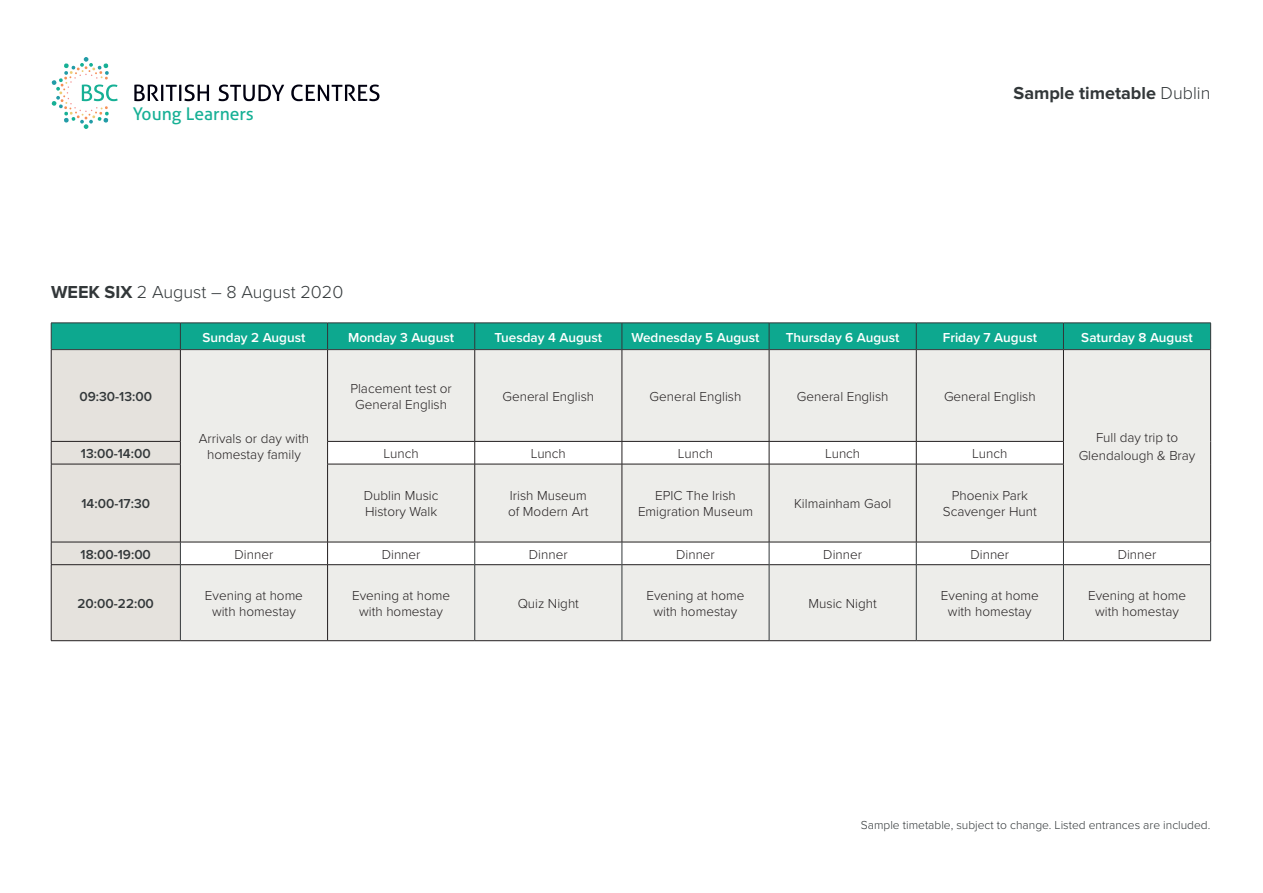
<style>
.page{position:relative;width:1263px;height:893px;background:#fff}
.page>*{position:absolute;margin:0;border:0;box-sizing:border-box;transform-origin:0 0}
.t1{font:300 18px "Proxima Nova";color:#323739}
.t2{font:700 18px "Proxima Nova";color:#323739}
.t3{font:17.55px "Aller";color:#16b095}
.t4{font:300 13.5px/16.2px "Proxima Nova";color:#231f20;text-align:center}
.t5{font:600 13.5px "Proxima Nova";color:#fff}
.t6{font:600 13.5px "Proxima Nova";color:#323739}
.t7{font:300 12px "Proxima Nova";color:#323739}
.s1{font-weight:700}
.s2{font-weight:300}
</style>
<div class="page">
<svg style="left:134px;top:85px;width:75px;height:16px"></svg>
<svg style="left:218px;top:85px;width:66px;height:16px"></svg>
<svg style="left:291px;top:85px;width:88px;height:16px"></svg>
<svg style="left:51px;top:57px;width:67px;height:72px"></svg>
<svg style="left:51px;top:323px;width:1160px;height:318px;background:#d7e3df"></svg>
<hr style="left:180px;top:565px;width:1px;height:75px;background:#323739">
<hr style="left:474px;top:565px;width:1px;height:75px;background:#323739">
<hr style="left:622px;top:565px;width:1px;height:75px;background:#323739">
<hr style="left:769px;top:565px;width:1px;height:75px;background:#323739">
<hr style="left:916px;top:565px;width:1px;height:75px;background:#323739">
<hr style="left:1063px;top:565px;width:1px;height:75px;background:#323739">
<hr style="left:1210px;top:565px;width:1px;height:75px;background:#323739">
<hr style="left:51px;top:349px;width:129px;height:1px;background:#323739">
<hr style="left:180px;top:349px;width:148px;height:1px;background:#323739">
<hr style="left:328px;top:349px;width:147px;height:1px;background:#323739">
<hr style="left:475px;top:349px;width:147px;height:1px;background:#323739">
<hr style="left:622px;top:349px;width:147px;height:1px;background:#323739">
<hr style="left:769px;top:349px;width:147px;height:1px;background:#323739">
<hr style="left:916px;top:349px;width:147px;height:1px;background:#323739">
<hr style="left:1063px;top:349px;width:148px;height:1px;background:#323739">
<p class="t3" style="left:133px;top:104px;width:123px">Young Learners</p>
<p class="t1" style="left:51px;top:279px;width:294px"><span class="s1">WEEK SIX</span> 2 August – 8 August 2020</p>
<h1 class="t2" style="left:1013px;top:83px;width:198px">Sample timetable <span class="s2">Dublin</span></h1>
<p class="t6" style="left:79px;top:386px;width:74px">09:30-13:00</p>
<p class="t5" style="left:203px;top:327px;width:104px">Sunday 2 August</p>
<p class="t5" style="left:348px;top:327px;width:107px">Monday 3 August</p>
<p class="t5" style="left:494px;top:327px;width:109px">Tuesday 4 August</p>
<p class="t5" style="left:631px;top:327px;width:130px">Wednesday 5 August</p>
<p class="t5" style="left:786px;top:327px;width:115px">Thursday 6 August</p>
<p class="t5" style="left:943px;top:327px;width:96px">Friday 7 August</p>
<p class="t5" style="left:1081px;top:327px;width:113px">Saturday 8 August</p>
<p class="t4" style="left:350px;top:379px;width:103px">Placement test or</p>
<p class="t4" style="left:355px;top:396px;width:93px">General English</p>
<p class="t4" style="left:502px;top:387px;width:93px">General English</p>
<p class="t4" style="left:650px;top:387px;width:93px">General English</p>
<p class="t4" style="left:797px;top:387px;width:93px">General English</p>
<p class="t4" style="left:944px;top:387px;width:93px">General English</p>
<p class="t4" style="left:1096px;top:429px;width:84px">Full day trip to</p>
<p class="t4" style="left:199px;top:430px;width:112px">Arrivals or day with homestay family</p>
<p class="t6" style="left:81px;top:443px;width:71px">13:00-14:00</p>
<p class="t4" style="left:384px;top:445px;width:37px">Lunch</p>
<p class="t4" style="left:531px;top:445px;width:37px">Lunch</p>
<p class="t4" style="left:678px;top:445px;width:37px">Lunch</p>
<p class="t4" style="left:825px;top:445px;width:37px">Lunch</p>
<p class="t4" style="left:972px;top:445px;width:37px">Lunch</p>
<p class="t4" style="left:1079px;top:447px;width:118px">Glendalough &amp; Bray</p>
<p class="t6" style="left:81px;top:494px;width:70px">14:00-17:30</p>
<p class="t4" style="left:364px;top:487px;width:76px;text-align:left">Dublin Music<br>History Walk</p>
<p class="t4" style="left:508px;top:487px;width:82px;text-align:left">Irish Museum of Modern Art</p>
<p class="t4" style="left:638px;top:487px;width:116px">EPIC The Irish<br>Emigration Museum</p>
<p class="t4" style="left:794px;top:495px;width:99px">Kilmainham Gaol</p>
<p class="t4" style="left:943px;top:487px;width:95px">Phoenix Park<br>Scavenger Hunt</p>
<p class="t6" style="left:81px;top:544px;width:72px">18:00-19:00</p>
<p class="t4" style="left:235px;top:545px;width:40px">Dinner</p>
<p class="t4" style="left:382px;top:545px;width:40px">Dinner</p>
<p class="t4" style="left:529px;top:545px;width:40px">Dinner</p>
<p class="t4" style="left:676px;top:545px;width:40px">Dinner</p>
<p class="t4" style="left:823px;top:545px;width:40px">Dinner</p>
<p class="t4" style="left:970px;top:545px;width:40px">Dinner</p>
<p class="t4" style="left:1118px;top:545px;width:40px">Dinner</p>
<p class="t6" style="left:78px;top:593px;width:78px">20:00-22:00</p>
<p class="t4" style="left:205px;top:587px;width:99px">Evening at home</p>
<p class="t4" style="left:212px;top:603px;width:85px">with homestay</p>
<p class="t4" style="left:352px;top:587px;width:99px">Evening at home</p>
<p class="t4" style="left:359px;top:603px;width:85px">with homestay</p>
<p class="t4" style="left:518px;top:595px;width:63px">Quiz Night</p>
<p class="t4" style="left:646px;top:587px;width:99px">Evening at home</p>
<p class="t4" style="left:654px;top:603px;width:85px">with homestay</p>
<p class="t4" style="left:808px;top:595px;width:70px">Music Night</p>
<p class="t4" style="left:941px;top:587px;width:99px">Evening at home</p>
<p class="t4" style="left:948px;top:603px;width:85px">with homestay</p>
<p class="t4" style="left:1088px;top:587px;width:99px">Evening at home</p>
<p class="t4" style="left:1095px;top:603px;width:85px">with homestay</p>
<p class="t7" style="left:861px;top:816px;width:351px">Sample timetable, subject to change. Listed entrances are included.</p>
</div>
